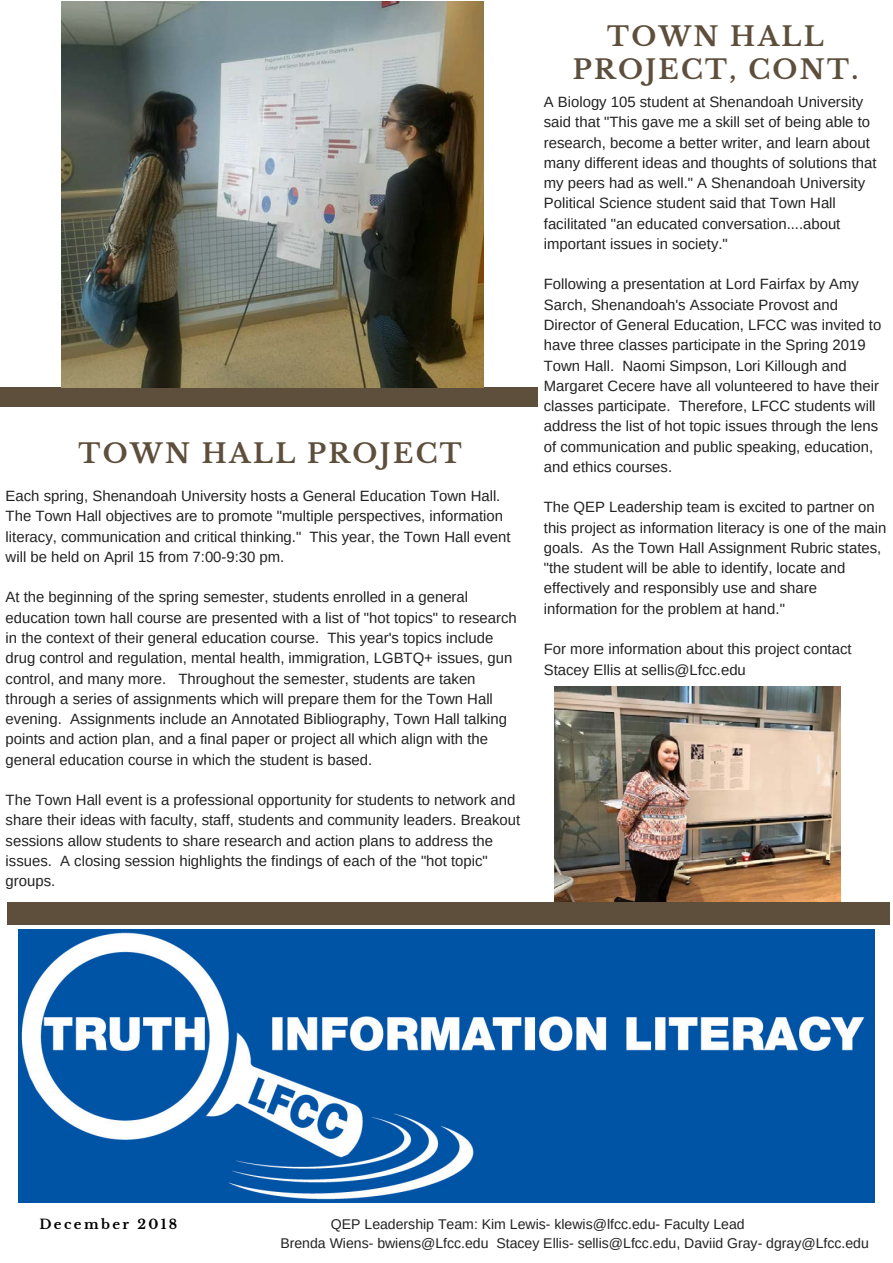
<style>
.page{position:relative;width:893px;height:1263px;background:#fff}
.page>*{position:absolute;margin:0;border:0;box-sizing:border-box;transform-origin:0 0}
.t1{font:700 26.55px/32.7px "Libre Baskerville";letter-spacing:.09em;color:#5e4f3c;text-align:center}
.t2{font:14.85px/20.2px "Arimo";color:#222}
.t3{font:14.1px/19.2px "Arimo";color:#222}
.t4{font:700 13.2px "Libre Baskerville";letter-spacing:.18em;color:#000}
</style>
<div class="page">
<img style="left:18px;top:929px;width:857px;height:274px">
<div style="left:7px;top:902px;width:882px;height:22px;background:#5e4f3c"></div>
<div style="left:0;top:387px;width:538px;height:19px;background:#5e4f3c"></div>
<img style="left:62px;top:1px;width:421px;height:386px">
<img style="left:554px;top:687px;width:286px;height:215px">
<h1 class="t1" style="left:79px;top:437px;width:385px">TOWN HALL PROJECT</h1>
<p class="t2" style="left:6px;top:486px;width:506px">Each spring, Shenandoah University hosts a General Education Town Hall.<br>The Town Hall objectives are to promote "multiple perspectives, information literacy, communication and critical thinking." This year, the Town Hall event will be held on April 15 from 7:00-9:30 pm.</p>
<p class="t2" style="left:6px;top:587px;width:513px">At the beginning of the spring semester, students enrolled in a general education town hall course are presented with a list of "hot topics" to research in the context of their general education course. This year's topics include drug control and regulation, mental health, immigration, LGBTQ+ issues, gun control, and many more. Throughout the semester, students are taken through a series of assignments which will prepare them for the Town Hall evening. Assignments include an Annotated Bibliography, Town Hall talking points and action plan, and a final paper or project all which align with the general education course in which the student is based.</p>
<p class="t2" style="left:6px;top:790px;width:516px">The Town Hall event is a professional opportunity for students to network and share their ideas with faculty, staff, students and community leaders. Breakout sessions allow students to share research and action plans to address the issues. A closing session highlights the findings of each of the "hot topic" groups.</p>
<h1 class="t1" style="left:573px;top:20px;width:287px">TOWN HALL<br>PROJECT, CONT.</h1>
<p class="t2" style="left:544px;top:92px;width:334px">A Biology 105 student at Shenandoah University said that "This gave me a skill set of being able to research, become a better writer, and learn about many different ideas and thoughts of solutions that my peers had as well." A Shenandoah University Political Science student said that Town Hall facilitated "an educated conversation....about important issues in society."</p>
<p class="t2" style="left:544px;top:274px;width:339px">Following a presentation at Lord Fairfax by Amy Sarch, Shenandoah's Associate Provost and Director of General Education, LFCC was invited to have three classes participate in the Spring 2019<br>Town Hall. Naomi Simpson, Lori Killough and Margaret Cecere have all volunteered to have their classes participate. Therefore, LFCC students will address the list of hot topic issues through the lens of communication and public speaking, education, and ethics courses.</p>
<p class="t2" style="left:544px;top:497px;width:344px">The QEP Leadership team is excited to partner on this project as information literacy is one of the main goals. As the Town Hall Assignment Rubric states, "the student will be able to identify, locate and effectively and responsibly use and share information for the problem at hand."</p>
<p class="t2" style="left:544px;top:639px;width:309px">For more information about this project contact<br>Stacey Ellis at sellis@Lfcc.edu</p>
<p class="t4" style="left:39px;top:1216px;width:139px">December 2018</p>
<p class="t3" style="left:280px;top:1214px;width:590px;text-indent:51px">QEP Leadership Team: Kim Lewis- klewis@lfcc.edu- Faculty Lead<br>Brenda Wiens- bwiens@Lfcc.edu Stacey Ellis- sellis@Lfcc.edu, Daviid Gray- dgray@Lfcc.edu</p>
</div>
